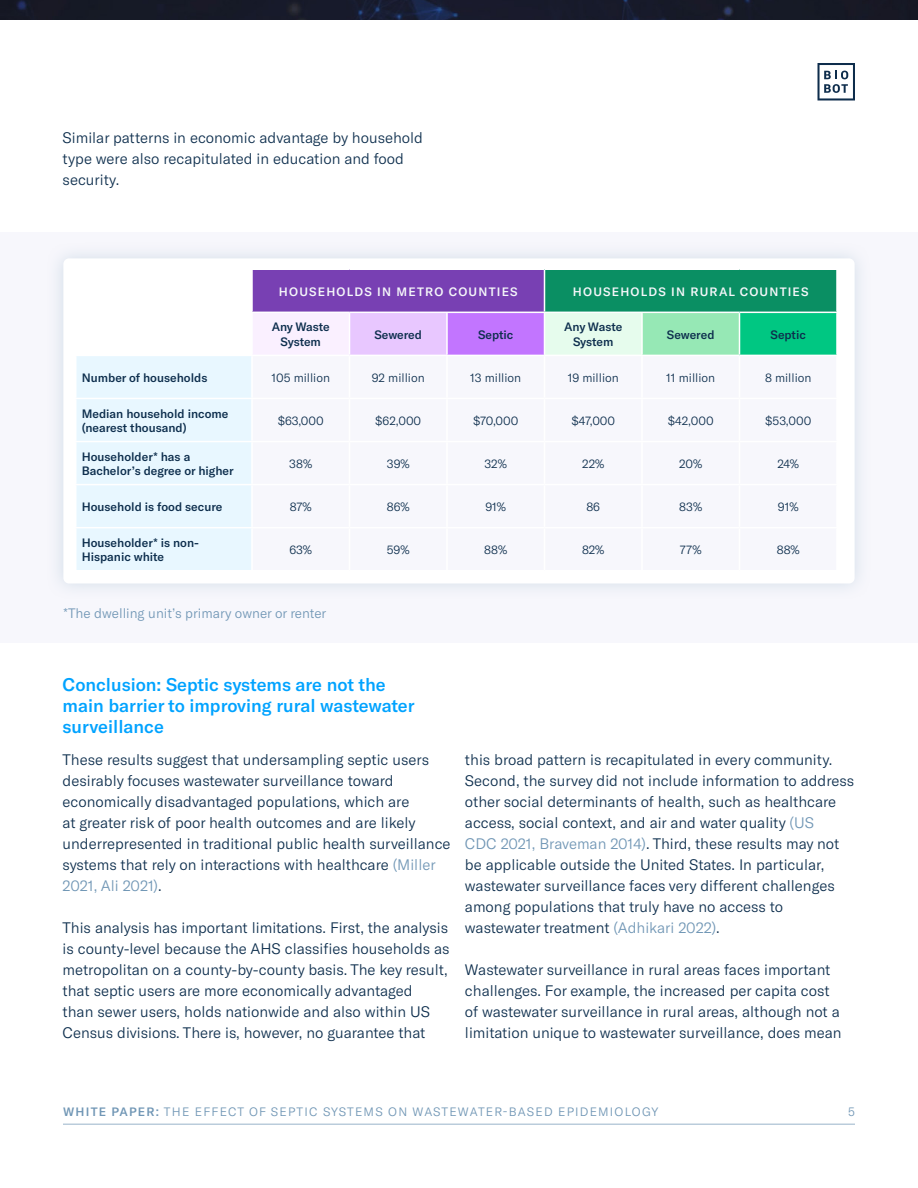
<style>
.page{position:relative;width:918px;height:1188px;background:#fff}
.page>*{position:absolute;margin:0;border:0;box-sizing:border-box;transform-origin:0 0}
.t1{font:500 18px/21px "GT America";color:#00a3ff}
.t2{font:300 15px/21px "GT America";color:#0d2e4d}
.t3{font:300 13.5px "GT America";color:#7096b5}
.t4{font:500 12px/14.4px "GT America";color:#0d2e4d}
.t5{font:300 12px "GT America";color:#0d2e4d}
.t6{font:300 12px "GT America";letter-spacing:.1em;color:#7096b5}
.t7{font:500 12px "GT America";letter-spacing:.1em;color:#f5f7fa}
.s1{color:#7096b5}
.s2{font-weight:500}
</style>
<div class="page">
<img style="left:0;top:0;width:918px;height:20px">
<svg style="left:818px;top:63px;width:37px;height:38px"></svg>
<hr style="left:63px;top:1124px;width:792px;height:1px;background:#baccdb">
<div style="left:0;top:232px;width:918px;height:412px;background:#f7f7fc"></div>
<div style="left:47px;top:242px;width:825px;height:358px;background:#f1f2f8"></div>
<div style="left:63px;top:258px;width:792px;height:326px;background:#f7f7fc;border-radius:6px"></div>
<div style="left:252px;top:269px;width:292px;height:43px;background:#7840b3"></div>
<div style="left:544px;top:269px;width:293px;height:43px;background:#0a8f63"></div>
<div style="left:252px;top:312px;width:98px;height:43px;background:#faf0ff"></div>
<div style="left:350px;top:312px;width:97px;height:43px;background:#e8c7ff"></div>
<div style="left:447px;top:312px;width:97px;height:43px;background:#c275ff"></div>
<div style="left:544px;top:312px;width:98px;height:43px;background:#e6fced"></div>
<div style="left:642px;top:312px;width:98px;height:43px;background:#96e8b5"></div>
<div style="left:740px;top:312px;width:97px;height:43px;background:#00c782"></div>
<div style="left:76px;top:356px;width:175px;height:214px;background:#e8f7ff"></div>
<hr style="left:252px;top:268px;width:98px;height:2px;background:#fff">
<hr style="left:251px;top:270px;width:2px;height:42px;background:#fff">
<hr style="left:350px;top:268px;width:97px;height:2px;background:#fff">
<hr style="left:447px;top:268px;width:97px;height:2px;background:#fff">
<hr style="left:544px;top:268px;width:98px;height:2px;background:#fff">
<hr style="left:544px;top:270px;width:1px;height:42px;background:#fff">
<hr style="left:642px;top:268px;width:98px;height:2px;background:#fff">
<hr style="left:740px;top:268px;width:98px;height:2px;background:#fff">
<hr style="left:836px;top:270px;width:2px;height:42px;background:#fff">
<hr style="left:252px;top:312px;width:98px;height:1px;background:#fff">
<hr style="left:251px;top:313px;width:2px;height:42px;background:#fff">
<hr style="left:350px;top:312px;width:97px;height:1px;background:#fff">
<hr style="left:349px;top:313px;width:1px;height:42px;background:#fff">
<hr style="left:447px;top:312px;width:97px;height:1px;background:#fff">
<hr style="left:446px;top:313px;width:2px;height:42px;background:#fff">
<hr style="left:544px;top:312px;width:98px;height:1px;background:#fff">
<hr style="left:544px;top:313px;width:1px;height:42px;background:#fff">
<hr style="left:642px;top:312px;width:98px;height:1px;background:#fff">
<hr style="left:641px;top:313px;width:2px;height:42px;background:#fff">
<hr style="left:740px;top:312px;width:98px;height:1px;background:#fff">
<hr style="left:739px;top:313px;width:1px;height:42px;background:#fff">
<hr style="left:836px;top:313px;width:2px;height:42px;background:#fff">
<hr style="left:75px;top:398px;width:177px;height:1px;background:#fff">
<hr style="left:75px;top:441px;width:177px;height:1px;background:#fff">
<hr style="left:75px;top:484px;width:177px;height:1px;background:#fff">
<hr style="left:75px;top:527px;width:177px;height:1px;background:#fff">
<p class="t2" style="left:63px;top:127px;width:362px">Similar patterns in economic advantage by household type were also recapitulated in education and food security.</p>
<p class="t7" style="left:279px;top:284px;width:240px">HOUSEHOLDS IN METRO COUNTIES</p>
<p class="t7" style="left:573px;top:284px;width:237px">HOUSEHOLDS IN RURAL COUNTIES</p>
<p class="t4" style="left:272px;top:320px;width:60px;text-align:center">Any Waste<br>System</p>
<p class="t4" style="left:374px;top:327px;width:49px">Sewered</p>
<p class="t4" style="left:478px;top:327px;width:37px">Septic</p>
<p class="t4" style="left:564px;top:320px;width:60px;text-align:center">Any Waste<br>System</p>
<p class="t4" style="left:667px;top:327px;width:49px">Sewered</p>
<p class="t4" style="left:771px;top:327px;width:37px">Septic</p>
<p class="t4" style="left:82px;top:370px;width:127px">Number of households</p>
<p class="t5" style="left:271px;top:370px;width:60px">105 million</p>
<p class="t5" style="left:372px;top:370px;width:54px">92 million</p>
<p class="t5" style="left:470px;top:370px;width:53px">13 million</p>
<p class="t5" style="left:568px;top:370px;width:53px">19 million</p>
<p class="t5" style="left:666px;top:370px;width:50px">11 million</p>
<p class="t5" style="left:765px;top:370px;width:48px">8 million</p>
<p class="t4" style="left:82px;top:406px;width:148px">Median household income (nearest thousand)</p>
<p class="t5" style="left:278px;top:414px;width:48px">$63,000</p>
<p class="t5" style="left:375px;top:414px;width:48px">$62,000</p>
<p class="t5" style="left:473px;top:414px;width:47px">$70,000</p>
<p class="t5" style="left:571px;top:414px;width:45px">$47,000</p>
<p class="t5" style="left:668px;top:414px;width:47px">$42,000</p>
<p class="t5" style="left:765px;top:414px;width:48px">$53,000</p>
<p class="t4" style="left:82px;top:449px;width:154px">Householder* has a<br>Bachelor’s degree or higher</p>
<p class="t5" style="left:289px;top:457px;width:24px">38%</p>
<p class="t5" style="left:387px;top:457px;width:24px">39%</p>
<p class="t5" style="left:485px;top:457px;width:24px">32%</p>
<p class="t5" style="left:582px;top:457px;width:24px">22%</p>
<p class="t5" style="left:679px;top:457px;width:24px">20%</p>
<p class="t5" style="left:778px;top:457px;width:23px">24%</p>
<p class="t4" style="left:82px;top:499px;width:142px">Household is food secure</p>
<p class="t5" style="left:290px;top:500px;width:23px">87%</p>
<p class="t5" style="left:387px;top:500px;width:24px">86%</p>
<p class="t5" style="left:485px;top:500px;width:22px">91%</p>
<p class="t5" style="left:586px;top:500px;width:15px">86</p>
<p class="t5" style="left:679px;top:500px;width:24px">83%</p>
<p class="t5" style="left:778px;top:500px;width:22px">91%</p>
<p class="t4" style="left:82px;top:535px;width:119px">Householder* is non-<br>Hispanic white</p>
<p class="t5" style="left:289px;top:543px;width:24px">63%</p>
<p class="t5" style="left:387px;top:543px;width:24px">59%</p>
<p class="t5" style="left:484px;top:543px;width:24px">88%</p>
<p class="t5" style="left:582px;top:543px;width:24px">82%</p>
<p class="t5" style="left:680px;top:543px;width:23px">77%</p>
<p class="t5" style="left:777px;top:543px;width:24px">88%</p>
<p class="t3" style="left:63px;top:606px;width:265px">*The dwelling unit’s primary owner or renter</p>
<p class="t1" style="left:63px;top:674px;width:354px">Conclusion: Septic systems are not the main barrier to improving rural wastewater surveillance</p>
<p class="t2" style="left:63px;top:749px;width:389px">These results suggest that undersampling septic users desirably focuses wastewater surveillance toward economically disadvantaged populations, which are<br>at greater risk of poor health outcomes and are likely underrepresented in traditional public health surveillance systems that rely on interactions with healthcare <span class="s1">(Miller 2021, Ali 2021)</span>.</p>
<p class="t2" style="left:63px;top:917px;width:389px">This analysis has important limitations. First, the analysis is county-level because the AHS classifies households as metropolitan on a county-by-county basis. The key result, that septic users are more economically advantaged<br>than sewer users, holds nationwide and also within US Census divisions. There is, however, no guarantee that</p>
<p class="t2" style="left:465px;top:749px;width:391px">this broad pattern is recapitulated in every community.<br>Second, the survey did not include information to address other social determinants of health, such as healthcare access, social context, and air and water quality <span class="s1">(US<br>CDC 2021, Braveman 2014)</span>. Third, these results may not be applicable outside the United States. In particular, wastewater surveillance faces very different challenges among populations that truly have no access to wastewater treatment <span class="s1">(Adhikari 2022)</span>.</p>
<p class="t2" style="left:465px;top:959px;width:378px">Wastewater surveillance in rural areas faces important challenges. For example, the increased per capita cost of wastewater surveillance in rural areas, although not a limitation unique to wastewater surveillance, does mean</p>
<p class="t6" style="left:63px;top:1105px;width:597px"><span class="s2">WHITE PAPER:</span> THE EFFECT OF SEPTIC SYSTEMS ON WASTEWATER-BASED EPIDEMIOLOGY</p>
<p class="t6" style="left:848px;top:1105px;width:8px">5</p>
</div>
